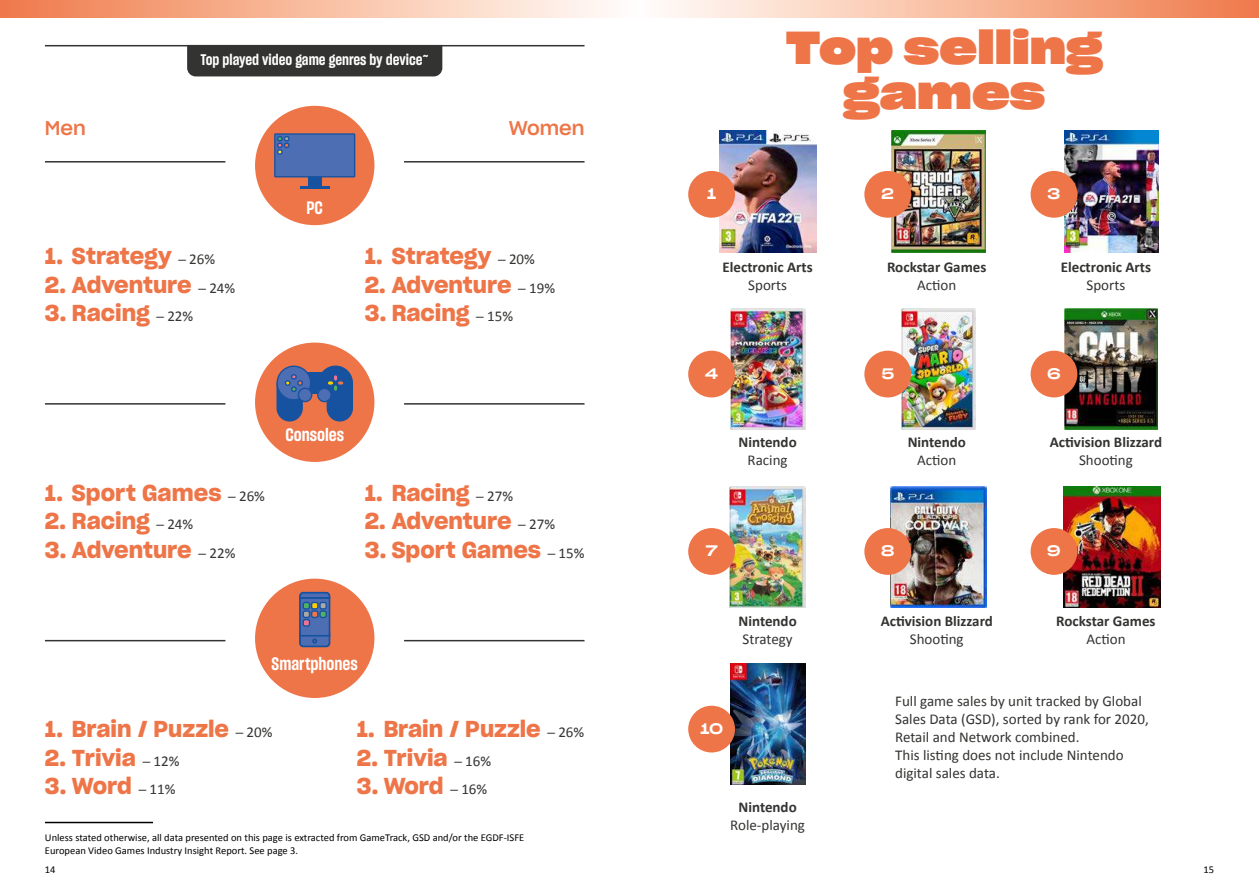
<style>
.page{position:relative;width:1259px;height:893px;background:#fff}
.page>*{position:absolute;margin:0;border:0;box-sizing:border-box;transform-origin:0 0}
.t1{font:45px/45px "Sharp Grotesk Bold 25";color:#ee7548;text-align:center}
.t2{font:22.5px "Sharp Grotesk Semi Bold 20";color:#ee7548}
.t3{font:19.5px "Sharp Grotesk Medium 20";color:#ee7548}
.t4{font:17.55px "Sharp Grotesk Semi Bold 15";color:#fff}
.t5{font:15px/18px "Calibri";color:#333332}
.t6{font:700 15px "Calibri";color:#333332}
.t7{font:15px "Sharp Grotesk Semi Bold 15";color:#fff}
.t8{font:15px "Sharp Grotesk Medium 25";color:#fff}
.t9{font:10.5px/12.6px "Calibri";color:#000}
.s1{font-family:"Calibri";font-size:15px;color:#333332}
</style>
<div class="page">
<div style="left:629px;top:0;width:630px;height:17px;background:linear-gradient(to right,#fffffe,#f07c4a)"></div>
<img style="left:730px;top:664px;width:75px;height:121px">
<div style="left:688px;top:706px;width:47px;height:46px;background:#ee7548;border-radius:50%"></div>
<img style="left:1064px;top:131px;width:94px;height:121px">
<img style="left:719px;top:131px;width:97px;height:121px">
<img style="left:891px;top:131px;width:94px;height:121px">
<div style="left:688px;top:171px;width:47px;height:47px;background:#ee7548;border-radius:50%"></div>
<div style="left:864px;top:171px;width:47px;height:47px;background:#ee7548;border-radius:50%"></div>
<div style="left:1030px;top:171px;width:47px;height:47px;background:#ee7548;border-radius:50%"></div>
<img style="left:730px;top:309px;width:75px;height:121px">
<img style="left:1064px;top:309px;width:94px;height:121px">
<img style="left:901px;top:309px;width:74px;height:120px">
<div style="left:688px;top:351px;width:47px;height:46px;background:#ee7548;border-radius:50%"></div>
<div style="left:864px;top:351px;width:47px;height:46px;background:#ee7548;border-radius:50%"></div>
<div style="left:1030px;top:351px;width:47px;height:46px;background:#ee7548;border-radius:50%"></div>
<img style="left:1063px;top:486px;width:97px;height:121px">
<img style="left:891px;top:486px;width:95px;height:121px">
<img style="left:730px;top:486px;width:75px;height:121px">
<div style="left:688px;top:528px;width:47px;height:47px;background:#ee7548;border-radius:50%"></div>
<div style="left:864px;top:528px;width:47px;height:47px;background:#ee7548;border-radius:50%"></div>
<div style="left:1030px;top:528px;width:47px;height:47px;background:#ee7548;border-radius:50%"></div>
<div style="left:0;top:0;width:642px;height:17px;background:linear-gradient(to right,#f07b49,#fffffd)"></div>
<hr style="left:45px;top:45px;width:539px;height:1px;background:#333332">
<div style="left:187px;top:46px;width:255px;height:30px;background:#333332"></div>
<div style="left:255px;top:106px;width:119px;height:119px;background:#ee7548;border-radius:50%"></div>
<div style="left:308px;top:176px;width:14px;height:10px;background:#1752a0"></div>
<div style="left:275px;top:134px;width:80px;height:43px;background:#4e6eb4"></div>
<div style="left:274px;top:133px;width:81px;height:44px;border:1px solid #1752a0"></div>
<hr style="left:300px;top:186px;width:29px;height:3px;background:#1752a0">
<svg style="left:277px;top:136px;width:13px;height:19px"></svg>
<div style="left:255px;top:343px;width:119px;height:119px;background:#ee7548;border-radius:50%"></div>
<div style="left:276px;top:372px;width:27px;height:50px;background:#1752a0;border:1px solid #1752a0;border-radius:13px"></div>
<div style="left:327px;top:372px;width:26px;height:50px;background:#1752a0;border:1px solid #1752a0;border-radius:13px"></div>
<div style="left:289px;top:372px;width:51px;height:22px;background:#1752a0;border:1px solid #1752a0;border-radius:3px"></div>
<svg style="left:276px;top:366px;width:35px;height:34px"></svg>
<div style="left:318px;top:366px;width:35px;height:34px;background:#1752a0;border:1px solid #1752a0;border-radius:50%"></div>
<div style="left:298px;top:388px;width:14px;height:14px;background:#4e6eb4;border:1px solid #1752a0;border-radius:50%"></div>
<div style="left:317px;top:388px;width:15px;height:14px;background:#4e6eb4;border:1px solid #1752a0;border-radius:50%"></div>
<svg style="left:285px;top:373px;width:18px;height:21px"></svg>
<svg style="left:333px;top:374px;width:5px;height:8px"></svg>
<svg style="left:333px;top:384px;width:5px;height:8px"></svg>
<svg style="left:337px;top:380px;width:8px;height:6px"></svg>
<svg style="left:326px;top:380px;width:8px;height:6px"></svg>
<div style="left:255px;top:579px;width:119px;height:119px;background:#ee7548;border-radius:50%"></div>
<svg style="left:299px;top:591px;width:32px;height:57px;background:#4d69a0"></svg>
<div style="left:319px;top:610px;width:8px;height:8px;border:1px solid #1752a0;border-radius:2px"></div>
<hr style="left:45px;top:403px;width:180px;height:2px;background:#333332">
<hr style="left:45px;top:161px;width:180px;height:2px;background:#333332">
<hr style="left:45px;top:640px;width:180px;height:1px;background:#333332">
<hr style="left:404px;top:403px;width:180px;height:2px;background:#333332">
<hr style="left:404px;top:161px;width:180px;height:2px;background:#333332">
<hr style="left:404px;top:640px;width:180px;height:1px;background:#333332">
<hr style="left:45px;top:822px;width:108px;height:1px;background:#000">
<p class="t7" style="left:201px;top:49px;width:230px">Top played video game genres by device~</p>
<p class="t3" style="left:45px;top:111px;width:42px">Men</p>
<p class="t3" style="left:509px;top:111px;width:77px">Women</p>
<p class="t2" style="left:45px;top:238px;width:172px">1. Strategy <span class="s1">─ 26%</span></p>
<p class="t2" style="left:45px;top:267px;width:192px">2. Adventure <span class="s1">─ 24%</span></p>
<p class="t2" style="left:45px;top:295px;width:150px">3. Racing <span class="s1">─ 22%</span></p>
<p class="t4" style="left:306px;top:195px;width:18px">PC</p>
<p class="t2" style="left:365px;top:238px;width:172px">1. Strategy <span class="s1">─ 20%</span></p>
<p class="t2" style="left:365px;top:267px;width:192px">2. Adventure <span class="s1">─ 19%</span></p>
<p class="t2" style="left:365px;top:295px;width:150px">3. Racing <span class="s1">─ 15%</span></p>
<p class="t2" style="left:45px;top:474px;width:221px">1. Sport Games <span class="s1">─ 26%</span></p>
<p class="t2" style="left:45px;top:503px;width:150px">2. Racing <span class="s1">─ 24%</span></p>
<p class="t2" style="left:45px;top:531px;width:192px">3. Adventure <span class="s1">─ 22%</span></p>
<p class="t4" style="left:285px;top:423px;width:60px">Consoles</p>
<p class="t2" style="left:365px;top:474px;width:150px">1. Racing <span class="s1">─ 27%</span></p>
<p class="t2" style="left:365px;top:503px;width:192px">2. Adventure <span class="s1">─ 27%</span></p>
<p class="t2" style="left:365px;top:531px;width:221px">3. Sport Games <span class="s1">─ 15%</span></p>
<p class="t4" style="left:272px;top:651px;width:88px">Smartphones</p>
<h1 class="t1" style="left:785px;top:23px;width:319px">Top selling games</h1>
<p class="t8" style="left:707px;top:180px;width:11px">1</p>
<p class="t8" style="left:881px;top:180px;width:14px">2</p>
<p class="t8" style="left:1047px;top:180px;width:14px">3</p>
<p class="t6" style="left:722px;top:257px;width:92px">Electronic Arts</p>
<p class="t5" style="left:748px;top:276px;width:40px">Sports</p>
<p class="t6" style="left:887px;top:257px;width:101px">Rockstar Games</p>
<p class="t5" style="left:917px;top:276px;width:41px">Action</p>
<p class="t6" style="left:1060px;top:257px;width:92px">Electronic Arts</p>
<p class="t5" style="left:1086px;top:276px;width:40px">Sports</p>
<p class="t8" style="left:705px;top:360px;width:14px">4</p>
<p class="t8" style="left:881px;top:360px;width:14px">5</p>
<p class="t8" style="left:1047px;top:360px;width:15px">6</p>
<p class="t6" style="left:738px;top:432px;width:60px">Nintendo</p>
<p class="t5" style="left:747px;top:451px;width:42px">Racing</p>
<p class="t6" style="left:907px;top:432px;width:60px">Nintendo</p>
<p class="t5" style="left:917px;top:451px;width:41px">Action</p>
<p class="t6" style="left:1049px;top:432px;width:114px">Activision Blizzard</p>
<p class="t5" style="left:1079px;top:451px;width:55px">Shooting</p>
<p class="t8" style="left:705px;top:537px;width:13px">7</p>
<p class="t8" style="left:881px;top:537px;width:15px">8</p>
<p class="t8" style="left:1047px;top:537px;width:15px">9</p>
<p class="t6" style="left:738px;top:611px;width:60px">Nintendo</p>
<p class="t5" style="left:742px;top:630px;width:52px">Strategy</p>
<p class="t6" style="left:880px;top:611px;width:114px">Activision Blizzard</p>
<p class="t5" style="left:910px;top:630px;width:55px">Shooting</p>
<p class="t6" style="left:1056px;top:611px;width:101px">Rockstar Games</p>
<p class="t5" style="left:1086px;top:630px;width:41px">Action</p>
<p class="t5" style="left:895px;top:692px;width:255px">Full game sales by unit tracked by Global Sales Data (GSD), sorted by rank for 2020, Retail and Network combined.<br>This listing does not include Nintendo digital sales data.</p>
<p class="t2" style="left:45px;top:711px;width:229px">1. Brain / Puzzle <span class="s1">─ 20%</span></p>
<p class="t2" style="left:45px;top:739px;width:136px">2. Trivia <span class="s1">─ 12%</span></p>
<p class="t2" style="left:45px;top:768px;width:132px">3. Word <span class="s1">─ 11%</span></p>
<p class="t2" style="left:357px;top:711px;width:229px">1. Brain / Puzzle <span class="s1">─ 26%</span></p>
<p class="t2" style="left:357px;top:739px;width:136px">2. Trivia <span class="s1">─ 16%</span></p>
<p class="t2" style="left:357px;top:768px;width:132px">3. Word <span class="s1">─ 16%</span></p>
<p class="t9" style="left:45px;top:831px;width:481px">Unless stated otherwise, all data presented on this page is extracted from GameTrack, GSD and/or the EGDF-ISFE<br>European Video Games Industry Insight Report. See page 3.</p>
<p class="t9" style="left:45px;top:863px;width:12px">14</p>
<p class="t9" style="left:1203px;top:863px;width:12px">15</p>
<p class="t8" style="left:700px;top:715px;width:25px">10</p>
<p class="t6" style="left:738px;top:796px;width:60px">Nintendo</p>
<p class="t5" style="left:730px;top:816px;width:76px">Role-playing</p>
</div>
